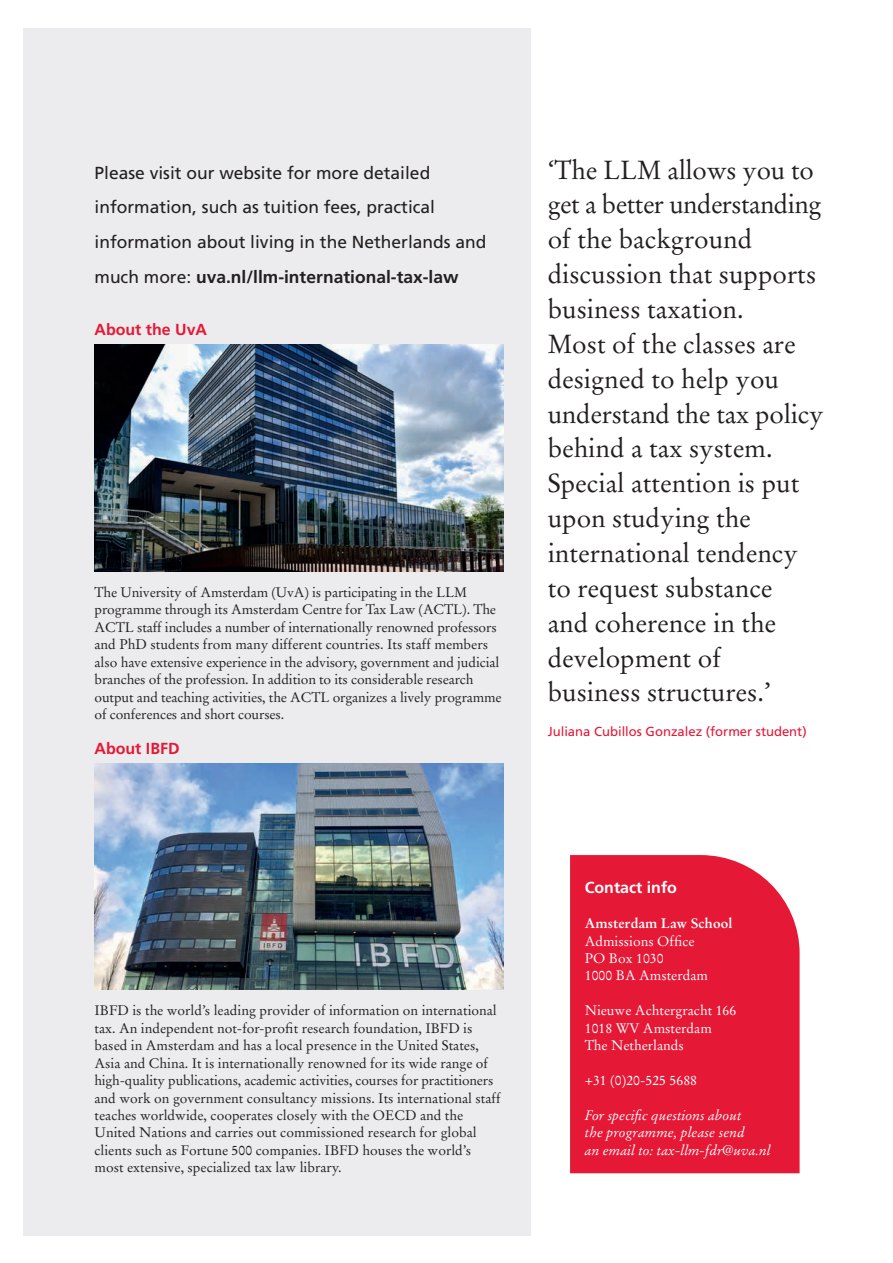
<style>
.page{position:relative;width:893px;height:1263px;background:#fff}
.page>*{position:absolute;margin:0;border:0;box-sizing:border-box;transform-origin:0 0}
.t1{font:26.1px/34.8px "Stempel Garamond LT Std";color:#231f20}
.t2{font:17.4px/34.8px "Frutiger LT Std";color:#231f20}
.t3{font:700 16.05px "Frutiger LT Std";color:#e51836}
.t4{font:700 16.05px "Frutiger LT Std";color:#fff}
.t5{font:13.8px/17.4px "Stempel Garamond LT Std";color:#231f20}
.t6{font:13.8px/17.4px "Stempel Garamond LT Std";color:#fff}
.t7{font:italic 13.8px/17.4px "Stempel Garamond LT Std";color:#fff}
.t8{font:700 13.8px "Stempel Garamond LT Std";color:#fff}
.t9{font:13.05px "Frutiger LT Std";color:#e51836}
.s1{font-weight:700}
</style>
<div class="page">
<div style="left:570px;top:855px;width:230px;height:318px;background:#e51836"></div>
<div style="left:24px;top:29px;width:507px;height:1207px;background:#ececee"></div>
<img style="left:95px;top:345px;width:408px;height:226px">
<img style="left:95px;top:763px;width:408px;height:227px">
<p class="t2" style="left:95px;top:155px;width:393px">Please visit our website for more detailed information, such as tuition fees, practical information about living in the Netherlands and much more: <span class="s1">uva.nl/llm-international-tax-law</span></p>
<p class="t3" style="left:95px;top:320px;width:114px">About the UvA</p>
<p class="t5" style="left:95px;top:584px;width:409px">The University of Amsterdam (UvA) is participating in the LLM programme through its Amsterdam Centre for Tax Law (ACTL). The ACTL staff includes a number of internationally renowned professors and PhD students from many different countries. Its staff members also have extensive experience in the advisory, government and judicial branches of the profession. In addition to its considerable research output and teaching activities, the ACTL organizes a lively programme of conferences and short courses.</p>
<p class="t3" style="left:95px;top:739px;width:87px">About IBFD</p>
<p class="t1" style="left:548px;top:152px;width:277px">‘The LLM allows you to get a better understanding of the background discussion that supports business taxation.<br>Most of the classes are designed to help you understand the tax policy behind a tax system.<br>Special attention is put upon studying the international tendency to request substance<br>and coherence in the development of<br>business structures.’</p>
<p class="t9" style="left:548px;top:724px;width:261px">Juliana Cubillos Gonzalez (former student)</p>
<p class="t5" style="left:95px;top:1002px;width:408px">IBFD is the world’s leading provider of information on international tax. An independent not-for-profit research foundation, IBFD is based in Amsterdam and has a local presence in the United States, Asia and China. It is internationally renowned for its wide range of high-quality publications, academic activities, courses for practitioners and work on government consultancy missions. Its international staff teaches worldwide, cooperates closely with the OECD and the United Nations and carries out commissioned research for global clients such as Fortune 500 companies. IBFD houses the world’s most extensive, specialized tax law library.</p>
<p class="t4" style="left:585px;top:878px;width:94px">Contact info</p>
<p class="t8" style="left:585px;top:915px;width:149px">Amsterdam Law School</p>
<p class="t6" style="left:585px;top:932px;width:125px">Admissions Office<br>PO Box 1030<br>1000 BA Amsterdam</p>
<p class="t6" style="left:585px;top:1002px;width:153px">Nieuwe Achtergracht 166<br>1018 WV Amsterdam<br>The Netherlands</p>
<p class="t6" style="left:585px;top:1072px;width:114px">+31 (0)20-525 5688</p>
<p class="t7" style="left:585px;top:1106px;width:188px">For specific questions about<br>the programme, please send<br>an email to: tax-llm-fdr@uva.nl</p>
</div>
